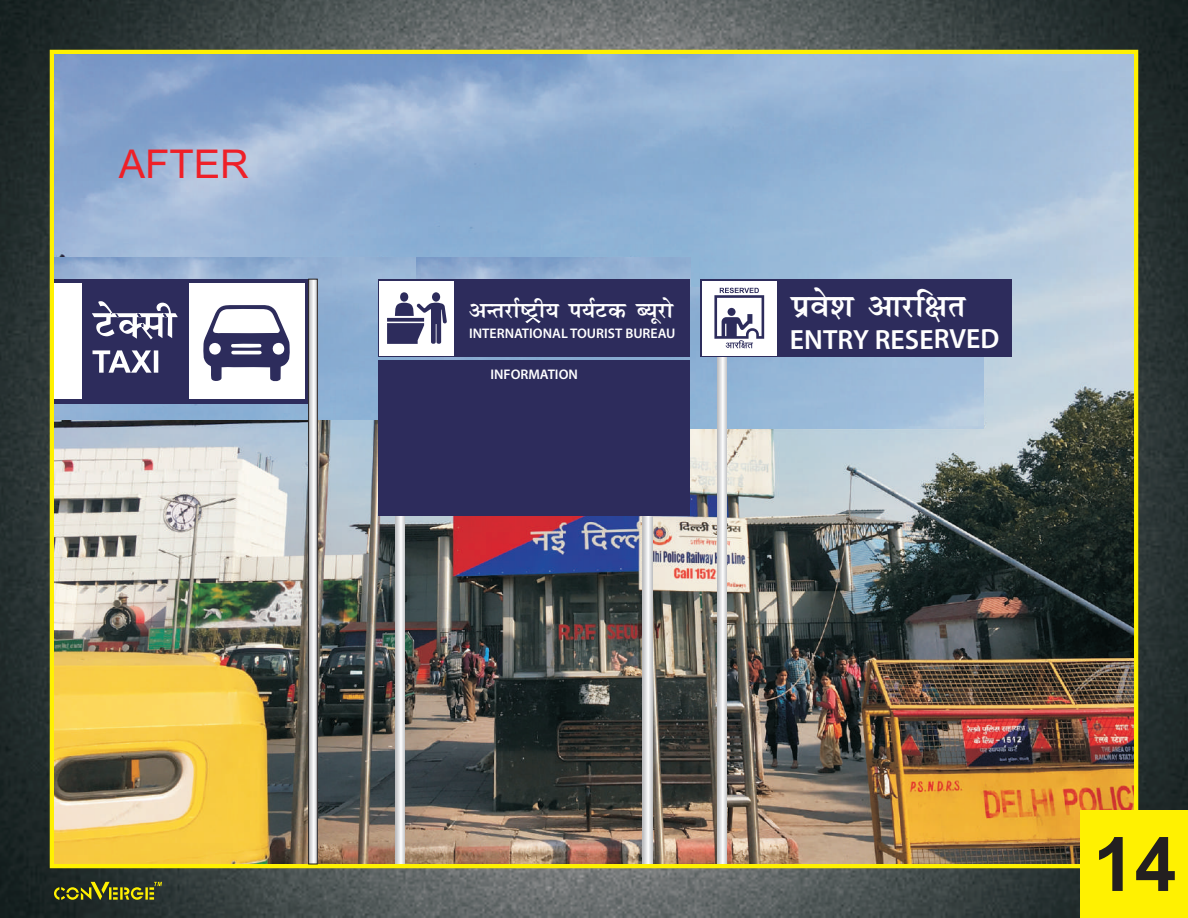
<style>
.page{position:relative;width:1188px;height:918px;background:#fff}
.page>*{position:absolute;margin:0;border:0;box-sizing:border-box;transform-origin:0 0}
.t1{font:700 75px "Arial";color:#231f20}
.t2{font:39.75px "Arial";color:#ee2028}
.t3{font:700 37.8px "Walkman Chanakya 901";color:#fff}
.t4{font:600 27.75px "Myriad Pro";letter-spacing:-.005em;color:#fff}
.t5{font:700 26.4px "Walkman Chanakya 901";color:#fff}
.t6{font:600 13.95px "Myriad Pro";color:#fff}
</style>
<div class="page">
<img style="left:0;top:0;width:1188px;height:918px">
<svg style="left:54px;top:882px;width:108px;height:18px;background:#62651f"></svg>
<img style="left:54px;top:54px;width:1080px;height:810px">
<img style="left:416px;top:257px;width:275px;height:171px">
<img style="left:691px;top:288px;width:293px;height:141px">
<img style="left:54px;top:257px;width:362px;height:163px">
<div style="left:54px;top:279px;width:255px;height:124px;background:#2d2c5c"></div>
<svg style="left:93px;top:350px;width:65px;height:23px"></svg>
<svg style="left:92px;top:301px;width:86px;height:38px"></svg>
<div style="left:189px;top:283px;width:115px;height:116px;background:#fff"></div>
<svg style="left:203px;top:305px;width:87px;height:77px"></svg>
<div style="left:54px;top:283px;width:27px;height:116px;background:#fff"></div>
<svg style="left:310px;top:281px;width:5px;height:581px"></svg>
<div style="left:308px;top:279px;width:9px;height:585px;border:1px solid #231f20"></div>
<svg style="left:395px;top:516px;width:10px;height:348px"></svg>
<svg style="left:643px;top:516px;width:9px;height:348px"></svg>
<div style="left:378px;top:279px;width:311px;height:78px;background:#2d2c5c"></div>
<svg style="left:525px;top:317px;width:16px;height:6px"></svg>
<div style="left:378px;top:360px;width:311px;height:156px;background:#2d2c5c"></div>
<div style="left:380px;top:281px;width:74px;height:74px;background:#fff"></div>
<svg style="left:387px;top:292px;width:60px;height:52px"></svg>
<svg style="left:717px;top:357px;width:10px;height:507px"></svg>
<div style="left:700px;top:279px;width:312px;height:78px;background:#2d2c5c"></div>
<div style="left:702px;top:281px;width:75px;height:74px;background:#fff"></div>
<svg style="left:714px;top:288px;width:50px;height:60px"></svg>
<div style="left:1080px;top:810px;width:108px;height:108px;background:#fff101"></div>
<h2 class="t2" style="left:119px;top:149px;width:132px">AFTER</h2>
<h3 class="t5" style="left:469px;top:294px;width:206px">vUrjkZ"Vh; i;ZVd C;wjks</h3>
<p class="t6" style="left:469px;top:328px;width:208px">INTERNATIONAL TOURIST BUREAU</p>
<p class="t6" style="left:491px;top:368px;width:89px">INFORMATION</p>
<h3 class="t3" style="left:792px;top:281px;width:174px">izos'k vkjf{kr</h3>
<h3 class="t4" style="left:790px;top:328px;width:211px">ENTRY RESERVED</h3>
<h1 class="t1" style="left:1093px;top:836px;width:85px">14</h1>
</div>
